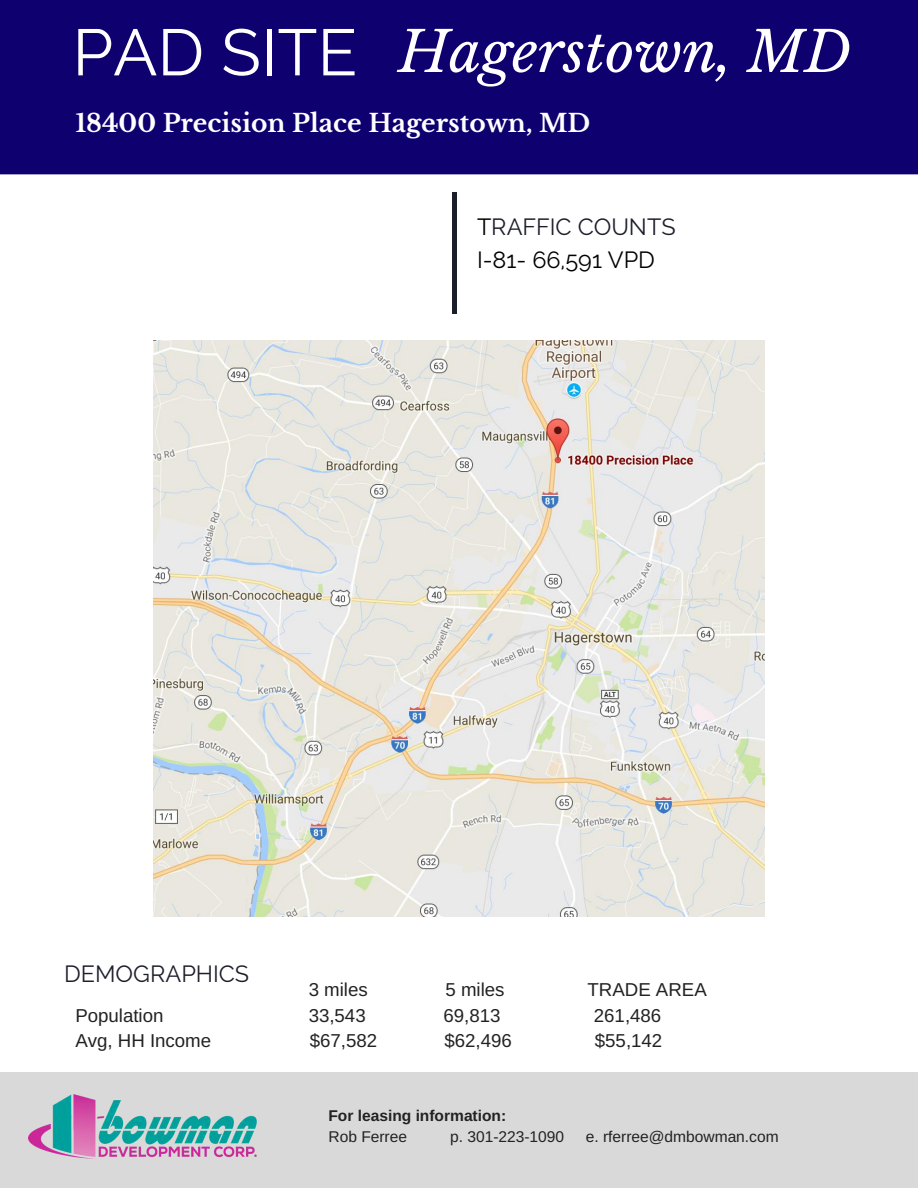
<style>
.page{position:relative;width:918px;height:1188px;background:#fff}
.page>*{position:absolute;margin:0;border:0;box-sizing:border-box;transform-origin:0 0}
.t1{font:italic 55.95px "Libre Baskerville";color:#fff}
.t2{font:700 24.9px "Libre Baskerville";color:#fff}
.t3{font:23.4px/32.7px "Raleway";color:#000}
.t4{font:23.4px "Raleway";color:#1d1e2b}
.t5{font:18.75px "Arimo";color:#222}
.t6{font:15.6px "Arimo";color:#222}
.t7{font:700 15.6px "Arimo";color:#222}
.s1{font-family:"Raleway";font-style:normal;font-size:65.4px}
.s2{color:#1d1e2b}
</style>
<div class="page">
<div style="left:0;top:0;width:918px;height:174px;background:#0e016f"></div>
<div style="left:0;top:1072px;width:918px;height:116px;background:#d9d9d9"></div>
<img style="left:28px;top:1095px;width:228px;height:64px">
<div style="left:452px;top:192px;width:5px;height:122px;background:#1d1e2b"></div>
<img style="left:153px;top:341px;width:612px;height:576px">
<h1 class="t1" style="left:72px;top:18px;width:781px"><span class="s1">PAD SITE</span> Hagerstown, MD</h1>
<h2 class="t2" style="left:75px;top:107px;width:517px">18400 Precision Place Hagerstown, MD</h2>
<p class="t3" style="left:477px;top:211px;width:200px">T<span class="s2">RAFFIC COUNTS<br></span>I-81- 66,591 VPD</p>
<p class="t4" style="left:64px;top:960px;width:187px">DEMOGRAPHICS</p>
<p class="t5" style="left:309px;top:979px;width:61px">3 miles</p>
<p class="t5" style="left:446px;top:979px;width:61px">5 miles</p>
<p class="t5" style="left:588px;top:979px;width:121px">TRADE AREA</p>
<p class="t5" style="left:75px;top:1005px;width:90px">Population</p>
<p class="t5" style="left:309px;top:1005px;width:59px">33,543</p>
<p class="t5" style="left:444px;top:1005px;width:59px">69,813</p>
<p class="t5" style="left:594px;top:1005px;width:69px">261,486</p>
<p class="t5" style="left:75px;top:1030px;width:137px">Avg, HH Income</p>
<p class="t5" style="left:310px;top:1030px;width:69px">$67,582</p>
<p class="t5" style="left:445px;top:1030px;width:69px">$62,496</p>
<p class="t5" style="left:595px;top:1030px;width:69px">$55,142</p>
<p class="t7" style="left:328px;top:1106px;width:179px">For leasing information:</p>
<p class="t6" style="left:328px;top:1128px;width:80px">Rob Ferree</p>
<p class="t6" style="left:450px;top:1128px;width:116px">p. 301-223-1090</p>
<p class="t6" style="left:586px;top:1128px;width:194px">e. rferree@dmbowman.com</p>
</div>
